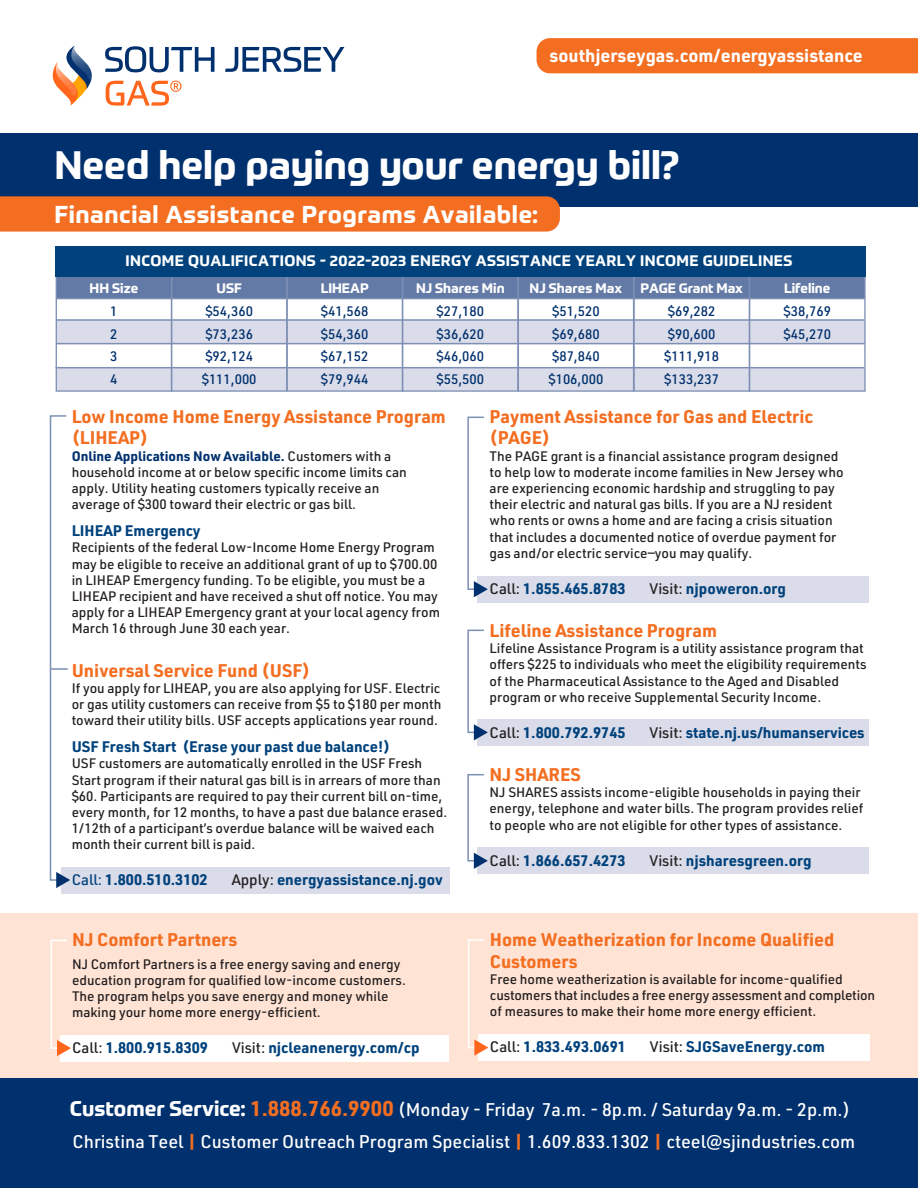
<style>
.page{position:relative;width:918px;height:1188px;background:#fff}
.page>*{position:absolute;margin:0;border:0;box-sizing:border-box;transform-origin:0 0}
.t1{font:700 39px "Prometo";color:#fff}
.t2{font:700 24px "Prometo";letter-spacing:.025em;color:#fff}
.t3{font:700 18px/21.6px "URWDIN";color:#f36e21}
.t4{font:500 18px "URWDIN";color:#fff}
.t5{font:700 18px "URWDIN";color:#fff}
.t6{font:700 15px "URWDIN";color:#01427c}
.t7{font:700 15px "Prometo";letter-spacing:.025em;color:#fff}
.t8{font:500 13.5px/16.2px "URWDIN";color:#231f20}
.t9{font:500 13.5px/22.8px "URWDIN";color:#00306d}
.t10{font:700 13.5px "Prometo";color:#fff}
.s1{font-weight:700;color:#00306d}
.s2{font-weight:500}
.s3{font-weight:500;color:#231f20}
.s4{font-family:"Prometo";font-weight:700;font-size:21px}
.s5{font-weight:700;font-size:21px;color:#f36e21}
.s6{font-weight:900;color:#f36e21}
</style>
<div class="page">
<div style="left:0;top:913px;width:918px;height:171px;background:#ffe3d4"></div>
<div style="left:61px;top:1035px;width:388px;height:27px;background:#fff"></div>
<div style="left:51px;top:940px;width:17px;height:109px;border:2px solid #fff"></div>
<svg style="left:57px;top:1040px;width:14px;height:16px"></svg>
<div style="left:478px;top:1034px;width:391px;height:27px;background:#fff"></div>
<div style="left:468px;top:939px;width:17px;height:109px;border:2px solid #fff"></div>
<svg style="left:474px;top:1040px;width:14px;height:16px"></svg>
<div style="left:56px;top:270px;width:809px;height:29px;background:#637aa6"></div>
<div style="left:56px;top:320px;width:809px;height:24px;background:#dadce9"></div>
<div style="left:478px;top:576px;width:391px;height:27px;background:#dadce9"></div>
<div style="left:478px;top:719px;width:391px;height:27px;background:#dadce9"></div>
<div style="left:478px;top:847px;width:391px;height:27px;background:#dadce9"></div>
<div style="left:61px;top:867px;width:389px;height:27px;background:#dadce9"></div>
<svg style="left:52px;top:46px;width:292px;height:60px"></svg>
<div style="left:0;top:133px;width:918px;height:74px;background:#00306d"></div>
<div style="left:0;top:196px;width:560px;height:36px;background:#f36e21"></div>
<div style="left:0;top:1078px;width:918px;height:110px;background:#00306d"></div>
<div style="left:537px;top:38px;width:381px;height:35px;background:#f36e21"></div>
<div style="left:50px;top:415px;width:17px;height:466px;border:2px solid #7e8fb4"></div>
<svg style="left:51px;top:668px;width:17px;height:2px"></svg>
<div style="left:56px;top:368px;width:809px;height:23px;background:#dadce9"></div>
<svg style="left:56px;top:872px;width:14px;height:16px"></svg>
<div style="left:467px;top:774px;width:18px;height:88px;border:2px solid #7e8fb4"></div>
<svg style="left:474px;top:853px;width:14px;height:16px"></svg>
<div style="left:467px;top:630px;width:18px;height:103px;border:2px solid #7e8fb4"></div>
<svg style="left:474px;top:724px;width:14px;height:16px"></svg>
<div style="left:467px;top:417px;width:18px;height:173px;border:2px solid #7e8fb4"></div>
<svg style="left:474px;top:581px;width:14px;height:16px"></svg>
<div style="left:749px;top:269px;width:117px;height:123px;border:1px solid #7e8fb4"></div>
<hr style="left:56px;top:319px;width:809px;height:2px;background:#7e8fb4">
<hr style="left:57px;top:343px;width:808px;height:1px;background:#7e8fb4">
<hr style="left:56px;top:367px;width:808px;height:1px;background:#7e8fb4">
<hr style="left:56px;top:298px;width:808px;height:1px;background:#7e8fb4">
<div style="left:633px;top:269px;width:117px;height:123px;border:1px solid #7e8fb4"></div>
<div style="left:518px;top:269px;width:116px;height:123px;border:1px solid #7e8fb4"></div>
<div style="left:402px;top:269px;width:117px;height:123px;border:1px solid #7e8fb4"></div>
<div style="left:286px;top:269px;width:117px;height:123px;border:1px solid #7e8fb4"></div>
<div style="left:171px;top:269px;width:116px;height:123px;border:1px solid #7e8fb4"></div>
<div style="left:56px;top:269px;width:116px;height:123px;border:1px solid #7e8fb4"></div>
<div style="left:56px;top:246px;width:810px;height:31px;background:#01427c"></div>
<h3 class="t5" style="left:550px;top:43px;width:315px">southjerseygas.com/energyassistance</h3>
<h1 class="t1" style="left:54px;top:141px;width:627px">Need help paying your energy bill?</h1>
<h2 class="t2" style="left:54px;top:199px;width:485px">Financial Assistance Programs Available:</h2>
<p class="t7" style="left:126px;top:252px;width:668px">INCOME QUALIFICATIONS - 2022-2023 ENERGY ASSISTANCE YEARLY INCOME GUIDELINES</p>
<p class="t10" style="left:90px;top:280px;width:50px">HH Size</p>
<p class="t9" style="left:110px;top:299px;width:9px;text-align:justify">1<br>2<br>3<br>4</p>
<p class="t10" style="left:217px;top:280px;width:27px">USF</p>
<p class="t9" style="left:202px;top:299px;width:56px">$54,360 $73,236 $92,124 $111,000</p>
<p class="t10" style="left:321px;top:280px;width:50px">LIHEAP</p>
<p class="t9" style="left:321px;top:299px;width:49px;text-align:justify">$41,568 $54,360 $67,152 $79,944</p>
<p class="t10" style="left:416px;top:280px;width:90px">NJ Shares Min</p>
<p class="t9" style="left:437px;top:299px;width:49px;text-align:justify">$27,180 $36,620 $46,060 $55,500</p>
<p class="t10" style="left:530px;top:280px;width:94px">NJ Shares Max</p>
<p class="t9" style="left:548px;top:299px;width:56px">$51,520 $69,680 $87,840 $106,000</p>
<p class="t10" style="left:640px;top:280px;width:104px">PAGE Grant Max</p>
<p class="t9" style="left:664px;top:299px;width:56px">$69,282 $90,600 $111,918 $133,237</p>
<p class="t10" style="left:784px;top:280px;width:48px">Lifeline</p>
<p class="t9" style="left:783px;top:299px;width:49px">$38,769 $45,270</p>
<h3 class="t3" style="left:72px;top:405px;width:376px">Low Income Home Energy Assistance Program (LIHEAP)</h3>
<p class="t8" style="left:72px;top:447px;width:337px"><span class="s1">Online Applications Now Available.</span> Customers with a household income at or below specific income limits can apply. Utility heating customers typically receive an average of $300 toward their electric or gas bill.</p>
<p class="t6" style="left:72px;top:520px;width:130px">LIHEAP Emergency</p>
<p class="t8" style="left:72px;top:539px;width:370px">Recipients of the federal Low-Income Home Energy Program may be eligible to receive an additional grant of up to $700.00 in LIHEAP Emergency funding. To be eligible, you must be a LIHEAP recipient and have received a shut off notice. You may apply for a LIHEAP Emergency grant at your local agency from March 16 through June 30 each year.</p>
<h3 class="t3" style="left:72px;top:659px;width:240px">Universal Service Fund (USF)</h3>
<p class="t8" style="left:72px;top:679px;width:371px;text-align:justify">If you apply for LIHEAP, you are also applying for USF. Electric or gas utility customers can receive from $5 to $180 per month toward their utility bills. USF accepts applications year round.</p>
<p class="t6" style="left:72px;top:736px;width:320px">USF Fresh Start (Erase your past due balance!)</p>
<p class="t8" style="left:72px;top:755px;width:377px">USF customers are automatically enrolled in the USF Fresh Start program if their natural gas bill is in arrears of more than $60. Participants are required to pay their current bill on-time, every month, for 12 months, to have a past due balance erased.<br>1/12th of a participant’s overdue balance will be waived each month their current bill is paid.</p>
<p class="t6" style="left:72px;top:870px;width:137px"><span class="s2">Call:</span> 1.800.510.3102</p>
<p class="t6" style="left:232px;top:870px;width:213px"><span class="s3">Apply:</span> energyassistance.nj.gov</p>
<h3 class="t3" style="left:72px;top:928px;width:167px">NJ Comfort Partners</h3>
<p class="t8" style="left:72px;top:955px;width:335px">NJ Comfort Partners is a free energy saving and energy education program for qualified low-income customers.<br>The program helps you save energy and money while making your home more energy-efficient.</p>
<p class="t6" style="left:72px;top:1038px;width:137px"><span class="s3">Call:</span> 1.800.915.8309</p>
<p class="t6" style="left:232px;top:1038px;width:189px"><span class="s3">Visit:</span> njcleanenergy.com/cp</p>
<h3 class="t3" style="left:490px;top:405px;width:325px">Payment Assistance for Gas and Electric (PAGE)</h3>
<p class="t8" style="left:490px;top:447px;width:355px">The PAGE grant is a financial assistance program designed to help low to moderate income families in New Jersey who are experiencing economic hardship and struggling to pay their electric and natural gas bills. If you are a NJ resident who rents or owns a home and are facing a crisis situation that includes a documented notice of overdue payment for gas and/or electric service—you may qualify.</p>
<p class="t6" style="left:490px;top:578px;width:137px"><span class="s3">Call:</span> 1.855.465.8783</p>
<p class="t6" style="left:650px;top:578px;width:138px"><span class="s3">Visit:</span> njpoweron.org</p>
<h3 class="t3" style="left:490px;top:619px;width:229px">Lifeline Assistance Program</h3>
<p class="t8" style="left:490px;top:640px;width:379px">Lifeline Assistance Program is a utility assistance program that offers $225 to individuals who meet the eligibility requirements of the Pharmaceutical Assistance to the Aged and Disabled program or who receive Supplemental Security Income.</p>
<p class="t6" style="left:490px;top:722px;width:137px"><span class="s3">Call:</span> 1.800.792.9745</p>
<p class="t6" style="left:650px;top:722px;width:217px"><span class="s3">Visit:</span> state.nj.us/humanservices</p>
<h3 class="t3" style="left:490px;top:763px;width:93px">NJ SHARES</h3>
<p class="t8" style="left:490px;top:784px;width:375px">NJ SHARES assists income-eligible households in paying their energy, telephone and water bills. The program provides relief to people who are not eligible for other types of assistance.</p>
<p class="t6" style="left:490px;top:850px;width:137px"><span class="s3">Call:</span> 1.866.657.4273</p>
<p class="t6" style="left:650px;top:850px;width:163px"><span class="s3">Visit:</span> njsharesgreen.org</p>
<h3 class="t3" style="left:490px;top:928px;width:346px">Home Weatherization for Income Qualified<br>Customers</h3>
<p class="t8" style="left:490px;top:971px;width:387px">Free home weatherization is available for income-qualified customers that includes a free energy assessment and completion of measures to make their home more energy efficient.</p>
<p class="t6" style="left:490px;top:1037px;width:137px"><span class="s3">Call:</span> 1.833.493.0691</p>
<p class="t6" style="left:650px;top:1037px;width:177px"><span class="s3">Visit:</span> SJGSaveEnergy.com</p>
<h3 class="t4" style="left:70px;top:1098px;width:782px"><span class="s4">Customer Service:</span> <span class="s5">1.888.766.9900</span> (Monday - Friday 7a.m. - 8p.m. / Saturday 9a.m. - 2p.m.)</h3>
<h3 class="t4" style="left:72px;top:1129px;width:784px">Christina Teel <span class="s6">|</span> Customer Outreach Program Specialist <span class="s6">|</span> 1.609.833.1302 <span class="s6">|</span> cteel@sjindustries.com</h3>
</div>
